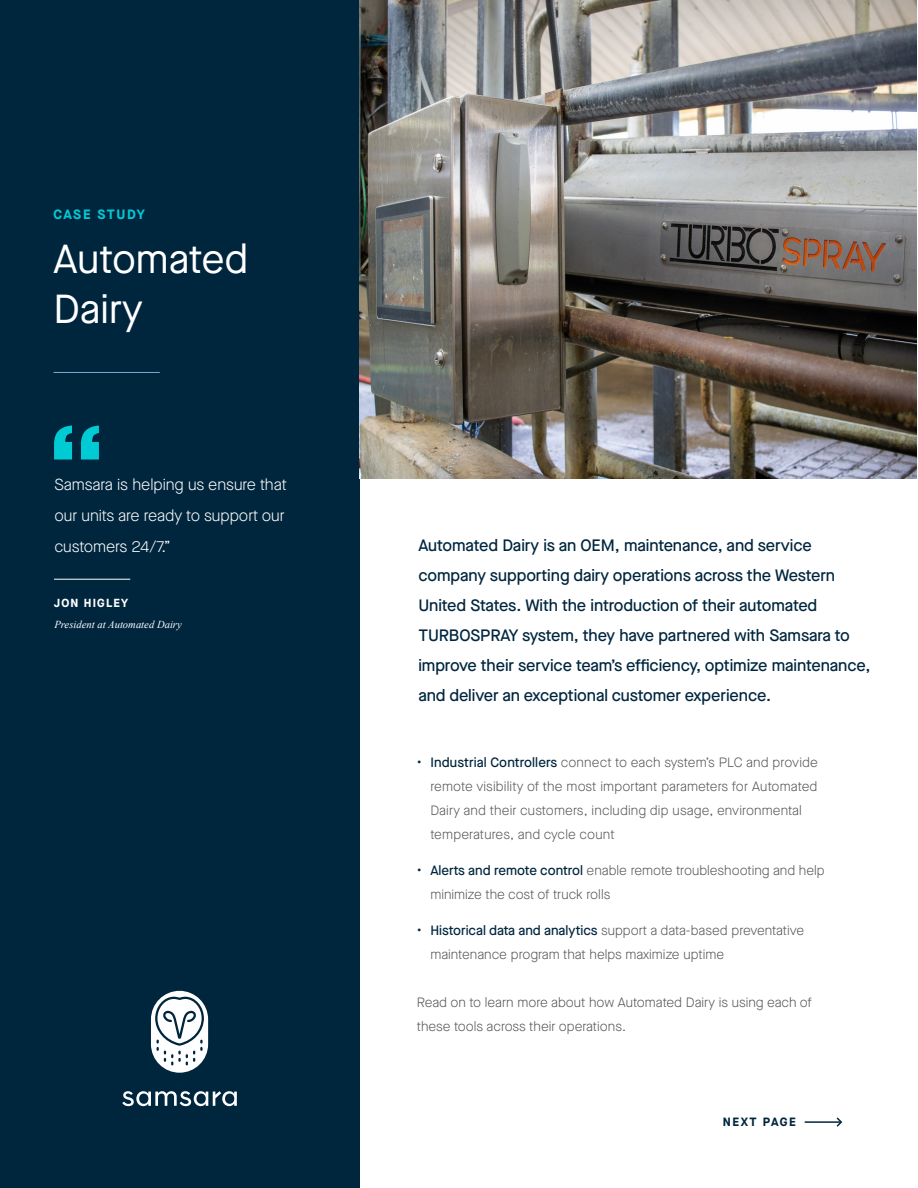
<style>
.page{position:relative;width:918px;height:1188px;background:#fff}
.page>*{position:absolute;margin:0;border:0;box-sizing:border-box;transform-origin:0 0}
.H1__title{font:40.5px/49.5px "Maison Neue";color:#fff}
.Intro_Text__navy{font:500 16.5px/30px "Maison Neue";letter-spacing:-.005em;color:#00263e}
.Quote_Style{font:300 15.9px/30.9px "Maison Neue";letter-spacing:-.005em;color:#fff}
.Body_Copy{font:300 13.5px/24px "Maison Neue";color:#57585a}
.H3__teal{font:700 13.5px "Maison Neue";letter-spacing:.105em;color:#00cad4}
.t1{font:700 12px "Maison Neue";letter-spacing:.125em;color:#00263e}
.t2{font:700 11.7px "Maison Neue";letter-spacing:.1em;color:#fff}
.t3{font:italic 10.65px "Times New Roman";color:#fff}
.s1{font-weight:500;color:#00263e}
</style>
<div class="page">
<div style="left:0;top:0;width:359px;height:1188px;background:#00263e"></div>
<svg style="left:151px;top:991px;width:57px;height:82px"></svg>
<svg style="left:122px;top:1091px;width:115px;height:15px"></svg>
<hr style="left:54px;top:372px;width:106px;height:1px;background:#79add5">
<hr style="left:54px;top:579px;width:76px;height:1px;background:#fff">
<svg style="left:54px;top:426px;width:45px;height:34px"></svg>
<hr style="left:805px;top:1121px;width:35px;height:2px;background:#00263e">
<svg style="left:835px;top:1117px;width:8px;height:10px"></svg>
<img style="left:359px;top:0;width:558px;height:479px">
<p class="H3__teal" style="left:54px;top:205px;width:93px">CASE STUDY</p>
<p class="H1__title" style="left:54px;top:234px;width:196px">Automated<br>Dairy</p>
<p class="Quote_Style" style="left:54px;top:469px;width:234px">Samsara is helping us ensure that our units are ready to support our customers 24/7.”</p>
<h3 class="t2" style="left:54px;top:594px;width:76px">JON HIGLEY</h3>
<h3 class="t3" style="left:54px;top:617px;width:129px">President at Automated Dairy</h3>
<p class="Intro_Text__navy" style="left:418px;top:530px;width:454px">Automated Dairy is an OEM, maintenance, and service company supporting dairy operations across the Western United States. With the introduction of their automated TURBOSPRAY system, they have partnered with Samsara to improve their service team’s efficiency, optimize maintenance, and deliver an exceptional customer experience.</p>
<p class="Body_Copy" style="left:430px;top:751px;width:389px;text-indent:-14px"><span class="s1">• Industrial Controllers</span> connect to each system’s PLC and provide remote visibility of the most important parameters for Automated Dairy and their customers, including dip usage, environmental temperatures, and cycle count</p>
<p class="Body_Copy" style="left:430px;top:859px;width:396px;text-indent:-14px"><span class="s1">• Alerts and remote control</span> enable remote troubleshooting and help minimize the cost of truck rolls</p>
<p class="Body_Copy" style="left:430px;top:919px;width:375px;text-indent:-14px"><span class="s1">• Historical data and analytics</span> support a data-based preventative maintenance program that helps maximize uptime</p>
<p class="Body_Copy" style="left:417px;top:991px;width:397px">Read on to learn more about how Automated Dairy is using each of these tools across their operations.</p>
<h4 class="t1" style="left:723px;top:1113px;width:74px">NEXT PAGE</h4>
</div>
